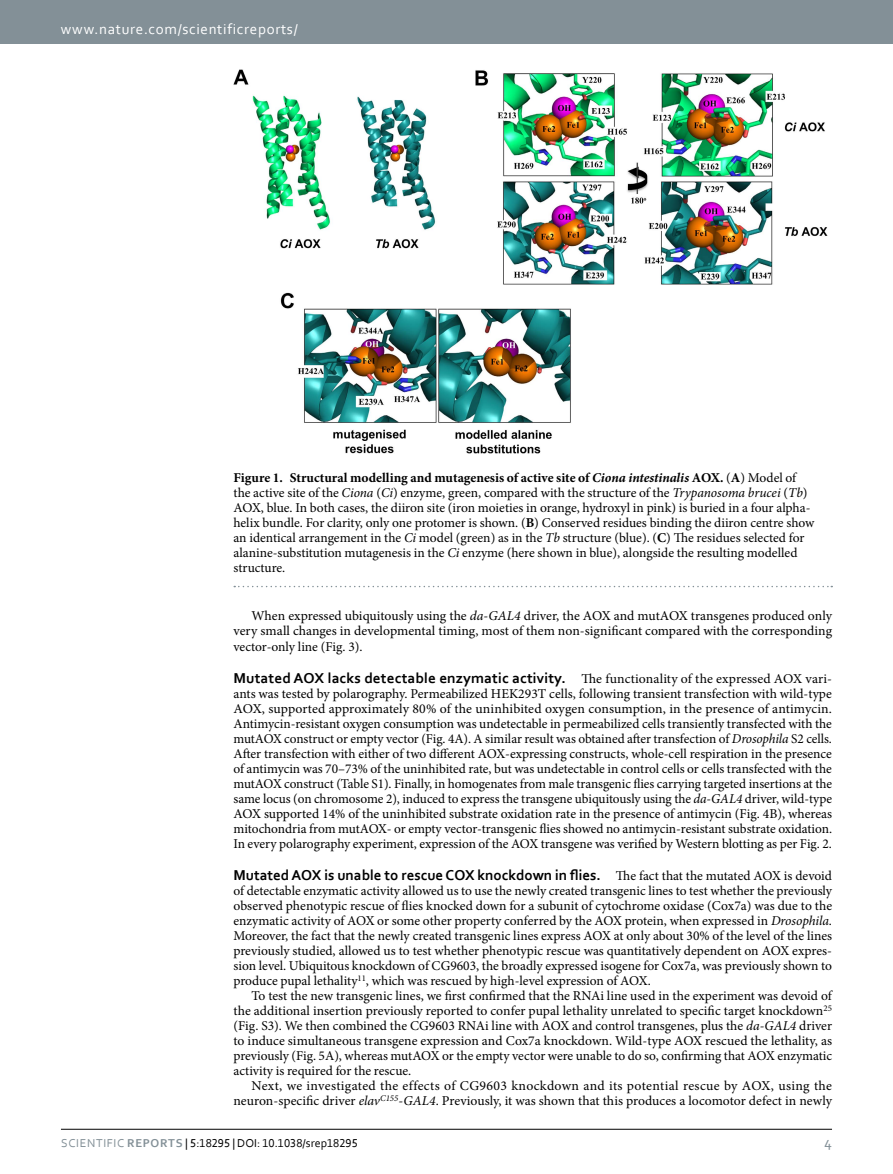
<style>
.page{position:relative;width:893px;height:1174px;background:#fff}
.page>*{position:absolute;margin:0;border:0;box-sizing:border-box;transform-origin:0 0}
.t1{font:700 15px "Corbel";color:#000}
.t2{font:15px "Corbel";letter-spacing:.045em;color:#fff}
.t3{font:15px "Corbel";color:#839097}
.t4{font:13.5px/15px "Minion Pro";color:#000;text-align:justify}
.t5{font:12px "Corbel";color:#000}
.s1{font-weight:700}
.s2{font-weight:700;font-style:italic}
.s3{font-style:italic}
.s4{font-family:"Minion Pro";font-weight:400;font-size:13.5px}
.s5{color:#839097}
.s6{font-weight:700;color:#839097}
</style>
<div class="page">
<div style="left:0;top:0;width:893px;height:43px;background:#839097"></div>
<hr style="left:61px;top:1129px;width:771px;height:1px;background:#000">
<img style="left:233px;top:70px;width:594px;height:384px">
<svg style="left:234px;top:586px;width:598px;height:1px"></svg>
<p class="t2" style="left:61px;top:19px;width:238px">www.nature.com/scientificreports/</p>
<p class="t4" style="left:233px;top:470px;width:582px;text-align:left"><span class="s1">Figure 1. Structural modelling and mutagenesis of active site of</span> <span class="s2">Ciona intestinalis</span> <span class="s1">AOX.</span> (<span class="s1">A</span>) Model of the active site of the <span class="s3">Ciona</span> (<span class="s3">Ci</span>) enzyme, green, compared with the structure of the <span class="s3">Trypanosoma brucei</span> (<span class="s3">Tb</span>)<br>AOX, blue. In both cases, the diiron site (iron moieties in orange, hydroxyl in pink) is buried in a four alpha&shy;helix bundle. For clarity, only one protomer is shown. (<span class="s1">B</span>) Conserved residues binding the diiron centre show an identical arrangement in the <span class="s3">Ci</span> model (green) as in the <span class="s3">Tb</span> structure (blue). (<span class="s1">C</span>) The residues selected for alanine-substitution mutagenesis in the <span class="s3">Ci</span> enzyme (here shown in blue), alongside the resulting modelled structure.</p>
<p class="t4" style="left:233px;top:609px;width:600px;text-indent:18px">When expressed ubiquitously using the <span class="s3">da</span>-<span class="s3">GAL4</span> driver, the AOX and mutAOX transgenes produced only very small changes in developmental timing, most of them non-significant compared with the corresponding vector-only line (Fig. 3).</p>
<p class="t1" style="left:233px;top:668px;width:600px">Mutated AOX lacks detectable enzymatic activity. <span class="s4">The functionality of the expressed AOX vari-</span></p>
<p class="t4" style="left:233px;top:686px;width:600px">ants was tested by polarography. Permeabilized HEK293T cells, following transient transfection with wild-type AOX, supported approximately 80% of the uninhibited oxygen consumption, in the presence of antimycin.<br>Antimycin-resistant oxygen consumption was undetectable in permeabilized cells transiently transfected with the mutAOX construct or empty vector (Fig. 4A). A similar result was obtained after transfection of <span class="s3">Drosophila</span> S2 cells.<br>After transfection with either of two different AOX-expressing constructs, whole-cell respiration in the presence of antimycin was 70–73% of the uninhibited rate, but was undetectable in control cells or cells transfected with the mutAOX construct (Table S1). Finally, in homogenates from male transgenic flies carrying targeted insertions at the same locus (on chromosome 2), induced to express the transgene ubiquitously using the <span class="s3">da</span>-<span class="s3">GAL4</span> driver, wild-type AOX supported 14% of the uninhibited substrate oxidation rate in the presence of antimycin (Fig. 4B), whereas mitochondria from mutAOX- or empty vector-transgenic flies showed no antimycin-resistant substrate oxidation.<br>In every polarography experiment, expression of the AOX transgene was verified by Western blotting as per Fig. 2.</p>
<p class="t1" style="left:233px;top:866px;width:600px">Mutated AOX is unable to rescue COX knockdown in flies. <span class="s4">The fact that the mutated AOX is devoid</span></p>
<p class="t4" style="left:233px;top:883px;width:600px">of detectable enzymatic activity allowed us to use the newly created transgenic lines to test whether the previously observed phenotypic rescue of flies knocked down for a subunit of cytochrome oxidase (Cox7a) was due to the enzymatic activity of AOX or some other property conferred by the AOX protein, when expressed in <span class="s3">Drosophila</span>.<br>Moreover, the fact that the newly created transgenic lines express AOX at only about 30% of the level of the lines previously studied, allowed us to test whether phenotypic rescue was quantitatively dependent on AOX expres&shy;sion level. Ubiquitous knockdown of CG9603, the broadly expressed isogene for Cox7a, was previously shown to produce pupal lethality<sup>11</sup>, which was rescued by high-level expression of AOX.</p>
<p class="t4" style="left:233px;top:988px;width:600px;text-indent:18px">To test the new transgenic lines, we first confirmed that the RNAi line used in the experiment was devoid of the additional insertion previously reported to confer pupal lethality unrelated to specific target knockdown<sup>25 </sup>(Fig. S3). We then combined the CG9603 RNAi line with AOX and control transgenes, plus the <span class="s3">da</span>-<span class="s3">GAL4</span> driver to induce simultaneous transgene expression and Cox7a knockdown. Wild-type AOX rescued the lethality, as previously (Fig. 5A), whereas mutAOX or the empty vector were unable to do so, confirming that AOX enzymatic activity is required for the rescue.</p>
<p class="t4" style="left:233px;top:1078px;width:600px;text-align:right">Next, we investigated the effects of CG9603 knockdown and its potential rescue by AOX, using the neuron-specific driver <span class="s3">elav</span><sup>C155</sup>-<span class="s3">GAL4</span>. Previously, it was shown that this produces a locomotor defect in newly</p>
<p class="t5" style="left:61px;top:1135px;width:298px"><span class="s5">Scientific</span> <span class="s6">Reports</span> | 5:18295 | DOI: 10.1038/srep18295</p>
<p class="t3" style="left:824px;top:1132px;width:9px">4</p>
</div>
